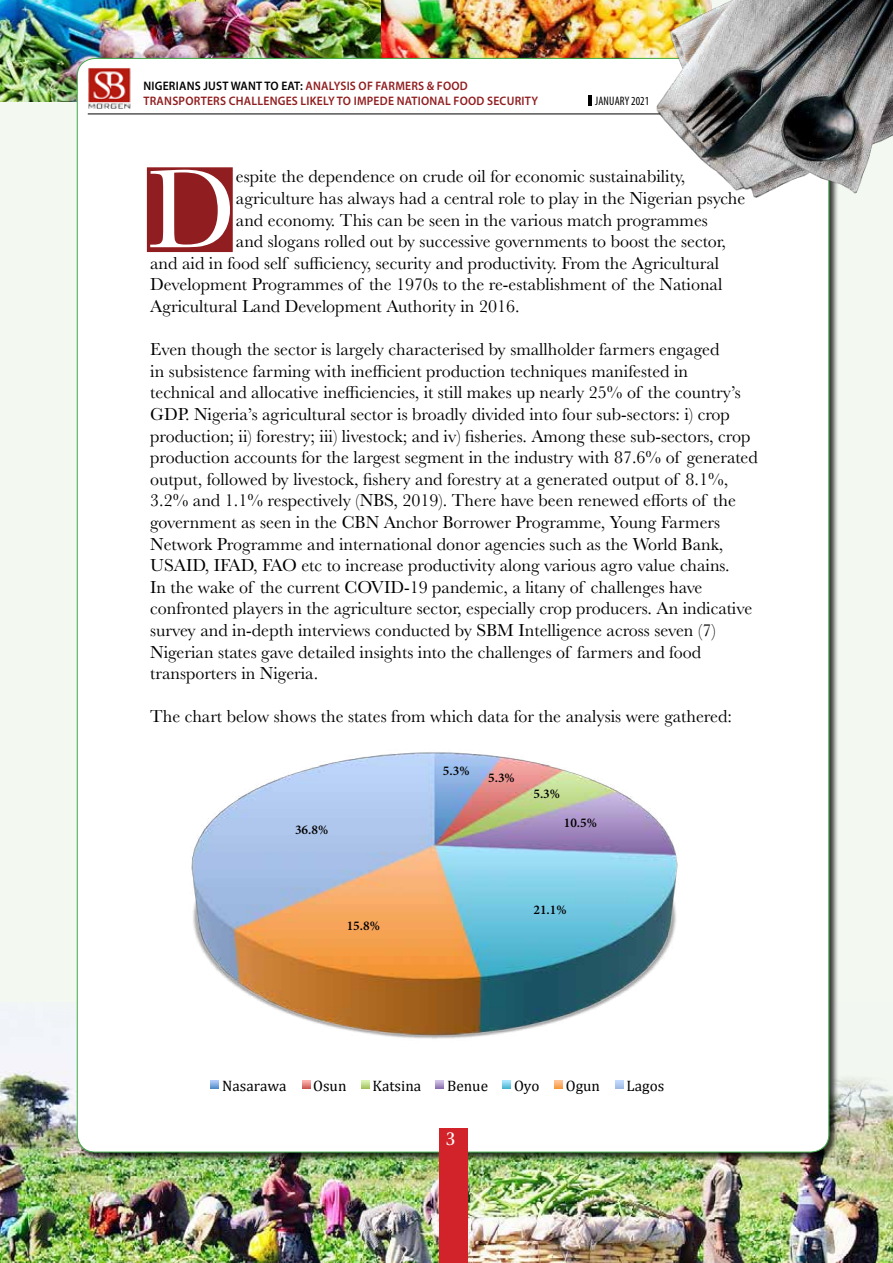
<style>
.page{position:relative;width:893px;height:1263px;background:#fff}
.page>*{position:absolute;margin:0;border:0;box-sizing:border-box;transform-origin:0 0}
.t1{font:115.8px "Baskerville";color:#fff}
.t2{font:18px/21.6px "Baskerville";color:#000}
.t3{font:18px "Rocky";color:#fff}
.t4{font:15.15px "Cambria";color:#000}
.t5{font:600 13.35px "Minion Pro";color:#000}
.t6{font:600 12.3px/14.9px "Myriad Pro";letter-spacing:.02em;color:#901d1f;scale:.94 1}
.t7{font:condensed 12.3px "Myriad Pro";letter-spacing:.01em;color:#000;scale:.94 1}
.s1{color:#000}
</style>
<div class="page">
<div style="left:0;top:0;width:893px;height:1257px;background:#f3f8f1"></div>
<img style="left:0;top:1016px;width:893px;height:247px">
<img style="left:0;top:0;width:381px;height:102px">
<img style="left:381px;top:0;width:276px;height:58px">
<div style="left:76px;top:58px;width:763px;height:1104px;background:#000;opacity:.75"></div>
<div style="left:77px;top:58px;width:752px;height:1094px;background:#fff;border-radius:18px"></div>
<img style="left:88px;top:68px;width:43px;height:41px">
<div style="left:439px;top:1128px;width:28px;height:135px;background:#d2232a"></div>
<hr style="left:88px;top:114px;width:616px;height:1px;background:#000">
<img style="left:657px;top:0;width:236px;height:197px">
<svg style="left:588px;top:95px;width:3px;height:11px"></svg>
<div style="left:147px;top:167px;width:86px;height:85px;background:#901d1f;border:2px solid #901d1f"></div>
<img style="left:191px;top:752px;width:487px;height:337px">
<p class="t6" style="left:143px;top:78px;width:421px"><span class="s1">NIGERIANS JUST WANT TO EAT:</span> ANALYSIS OF FARMERS &amp; FOOD<br>TRANSPORTERS CHALLENGES LIKELY TO IMPEDE NATIONAL FOOD SECURITY</p>
<p class="t7" style="left:595px;top:94px;width:59px">JANUARY 2021</p>
<h1 class="t1" style="left:148px;top:136px;width:90px">D</h1>
<p class="t2" style="left:236px;top:166px;width:451px">espite the dependence on crude oil for economic sustainability,</p>
<p class="t2" style="left:236px;top:188px;width:511px">agriculture has always had a central role to play in the Nigerian psyche</p>
<p class="t2" style="left:236px;top:209px;width:473px">and economy. This can be seen in the various match programmes</p>
<p class="t2" style="left:236px;top:231px;width:492px">and slogans rolled out by successive governments to boost the sector,</p>
<p class="t2" style="left:150px;top:252px;width:570px">and aid in food self sufficiency, security and productivity. From the Agricultural</p>
<p class="t2" style="left:150px;top:274px;width:574px">Development Programmes of the 1970s to the re-establishment of the National</p>
<p class="t2" style="left:150px;top:296px;width:371px">Agricultural Land Development Authority in 2016.</p>
<p class="t2" style="left:150px;top:339px;width:609px">Even though the sector is largely characterised by smallholder farmers engaged<br>in subsistence farming with inefficient production techniques manifested in<br>technical and allocative inefficiencies, it still makes up nearly 25% of the country’s GDP. Nigeria’s agricultural sector is broadly divided into four sub-sectors: i) crop production; ii) forestry; iii) livestock; and iv) fisheries. Among these sub-sectors, crop production accounts for the largest segment in the industry with 87.6% of generated output, followed by livestock, fishery and forestry at a generated output of 8.1%, 3.2% and 1.1% respectively (NBS, 2019). There have been renewed efforts of the government as seen in the CBN Anchor Borrower Programme, Young Farmers Network Programme and international donor agencies such as the World Bank, USAID, IFAD, FAO etc to increase productivity along various agro value chains.<br>In the wake of the current COVID-19 pandemic, a litany of challenges have confronted players in the agriculture sector, especially crop producers. An indicative survey and in-depth interviews conducted by SBM Intelligence across seven (7)<br>Nigerian states gave detailed insights into the challenges of farmers and food transporters in Nigeria.</p>
<p class="t2" style="left:150px;top:706px;width:583px">The chart below shows the states from which data for the analysis were gathered:</p>
<p class="t5" style="left:295px;top:821px;width:35px">36.8%</p>
<p class="t5" style="left:347px;top:916px;width:35px">15.8%</p>
<p class="t5" style="left:443px;top:761px;width:28px">5.3%</p>
<p class="t5" style="left:488px;top:769px;width:28px">5.3%</p>
<p class="t5" style="left:533px;top:784px;width:28px">5.3%</p>
<p class="t5" style="left:564px;top:813px;width:35px">10.5%</p>
<p class="t5" style="left:533px;top:901px;width:35px">21.1%</p>
<p class="t4" style="left:222px;top:1077px;width:66px">Nasarawa</p>
<p class="t4" style="left:313px;top:1077px;width:35px">Osun</p>
<p class="t4" style="left:373px;top:1077px;width:50px">Katsina</p>
<p class="t4" style="left:447px;top:1077px;width:42px">Benue</p>
<p class="t4" style="left:514px;top:1077px;width:27px">Oyo</p>
<p class="t4" style="left:566px;top:1077px;width:36px">Ogun</p>
<p class="t4" style="left:627px;top:1077px;width:39px">Lagos</p>
<p class="t3" style="left:446px;top:1128px;width:10px">3</p>
</div>
